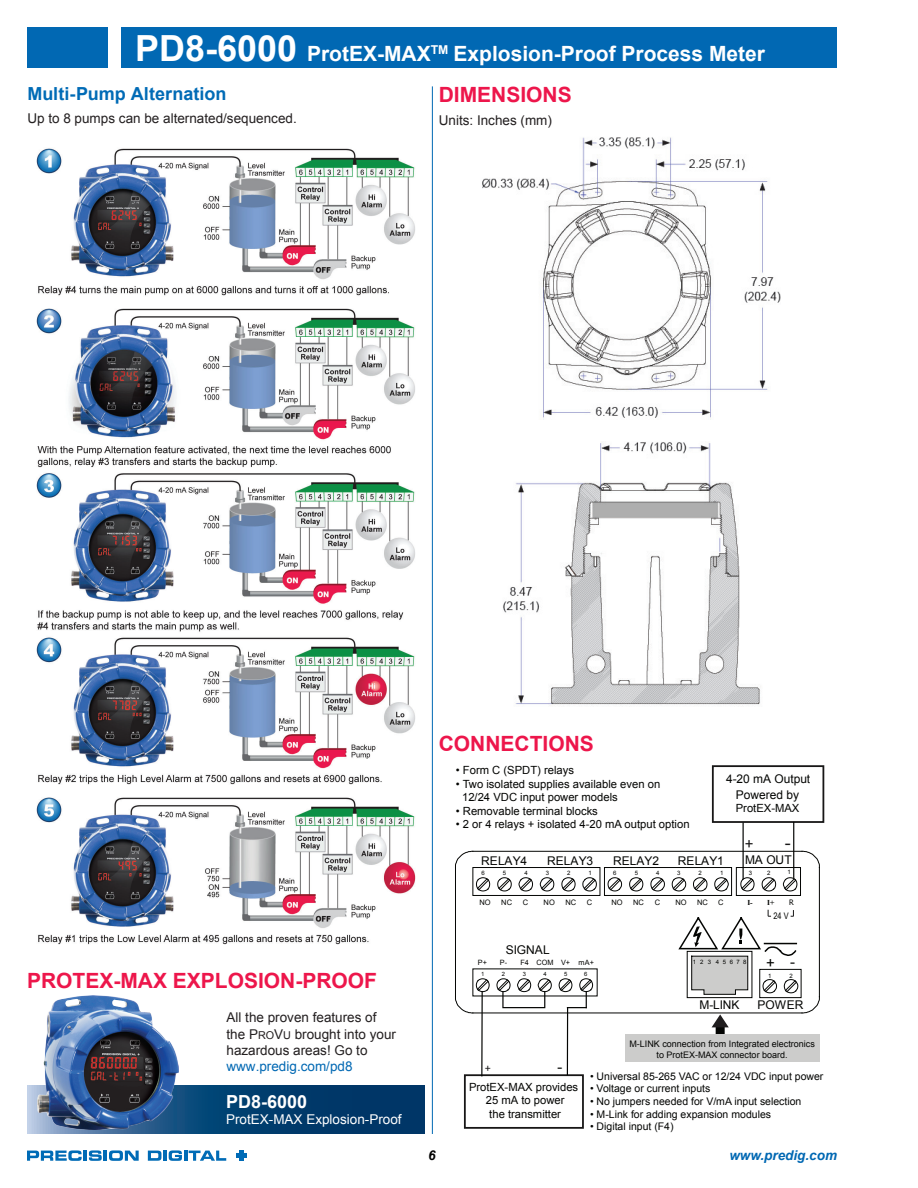
<style>
.page{position:relative;width:918px;height:1188px;background:#fff}
.page>*{position:absolute;margin:0;border:0;box-sizing:border-box;transform-origin:0 0}
.t1{font:700 21px "Arial";color:#fff}
.t2{font:700 21px "Arial";color:#ed164b}
.t3{font:700 18px "Arial";color:#006bb6}
.t4{font:700 18px "Arial";color:#fff}
.t5{font:18px "Arial";color:#181717}
.t6{font:15px "Arial";color:#040503}
.t7{font:15px "Arial";color:#181717}
.t8{font:15px "Tahoma";color:#040503}
.t9{font:13.5px/16.2px "Arial";color:#231f20}
.t10{font:13.5px "Arial";color:#fff}
.t11{font:13.5px "Arial";color:#0168b3}
.t12{font:italic 700 13.5px "Arial";color:#0168b3}
.t13{font:italic 700 13.5px "Arial";color:#000}
.t14{font:12px "Arial";color:#040503}
.t15{font:11.25px/13.5px "Arial";color:#040503}
.t16{font:10.5px "Arial";color:#040503}
.t17{font:10.5px "Arial";color:#181717}
.t18{font:9px/10.8px "Arial";color:#040503;text-align:center}
.t19{font:9px "Arial Narrow";color:#040503}
.t20{font:7.5px "Arial";color:#040503}
.t21{font:700 7.5px "Times New Roman";color:#040503}
.t22{font:7.5px "Tahoma";color:#040503}
.t23{font:7.35px "Arial";color:#040503}
.t24{font:6px "Arial";letter-spacing:.595em;color:#040503}
.t25{font:5.85px "Arial";color:#040503}
.s1{font-size:36px}
.s2{font-size:10.8px}
</style>
<div class="page">
<div style="left:122px;top:27px;width:715px;height:41px;background:#0168b3"></div>
<div style="left:27px;top:27px;width:81px;height:41px;background:#0168b3"></div>
<div style="left:236px;top:1153px;width:11px;height:5px;background:#006bb6"></div>
<svg style="left:27px;top:1150px;width:112px;height:11px"></svg>
<svg style="left:148px;top:1150px;width:78px;height:11px"></svg>
<img style="left:36px;top:148px;width:380px;height:797px">
<hr style="left:432px;top:86px;width:1px;height:1048px;background:#0168b3">
<svg style="left:27px;top:1086px;width:397px;height:48px;background:#0d4574"></svg>
<img style="left:37px;top:995px;width:142px;height:134px">
<hr style="left:473px;top:1013px;width:329px;height:1px;background:#040503">
<hr style="left:819px;top:868px;width:1px;height:129px;background:#040503">
<svg style="left:802px;top:851px;width:18px;height:17px"></svg>
<hr style="left:473px;top:851px;width:329px;height:1px;background:#040503">
<svg style="left:455px;top:851px;width:18px;height:17px"></svg>
<hr style="left:455px;top:868px;width:1px;height:129px;background:#040503">
<div style="left:736px;top:867px;width:65px;height:29px;border:1px solid #040503"></div>
<svg style="left:740px;top:877px;width:15px;height:15px"></svg>
<svg style="left:761px;top:877px;width:37px;height:15px"></svg>
<div style="left:473px;top:867px;width:127px;height:29px;border:1px solid #040503"></div>
<svg style="left:539px;top:877px;width:16px;height:15px"></svg>
<svg style="left:561px;top:877px;width:15px;height:15px"></svg>
<svg style="left:582px;top:877px;width:15px;height:15px"></svg>
<svg style="left:476px;top:877px;width:15px;height:15px"></svg>
<svg style="left:497px;top:877px;width:15px;height:15px"></svg>
<svg style="left:518px;top:877px;width:15px;height:15px"></svg>
<div style="left:604px;top:867px;width:128px;height:29px;border:1px solid #040503"></div>
<svg style="left:671px;top:877px;width:16px;height:15px"></svg>
<svg style="left:693px;top:877px;width:15px;height:15px"></svg>
<svg style="left:714px;top:877px;width:15px;height:15px"></svg>
<svg style="left:607px;top:877px;width:16px;height:15px"></svg>
<svg style="left:629px;top:877px;width:15px;height:15px"></svg>
<svg style="left:650px;top:877px;width:15px;height:15px"></svg>
<div style="left:464px;top:1074px;width:120px;height:55px;border:2px solid #181717"></div>
<div style="left:712px;top:765px;width:112px;height:58px;border:2px solid #181717"></div>
<hr style="left:743px;top:823px;width:1px;height:56px;background:#040503">
<hr style="left:793px;top:822px;width:1px;height:55px;background:#040503">
<hr style="left:481px;top:992px;width:2px;height:84px;background:#040503">
<hr style="left:567px;top:1008px;width:1px;height:67px;background:#040503">
<div style="left:502px;top:991px;width:43px;height:17px;border:1px solid #040503"></div>
<svg style="left:455px;top:978px;width:35px;height:36px"></svg>
<svg style="left:496px;top:978px;width:56px;height:15px"></svg>
<svg style="left:558px;top:978px;width:35px;height:30px"></svg>
<div style="left:716px;top:1024px;width:9px;height:11px;background:#040503"></div>
<svg style="left:677px;top:910px;width:143px;height:117px"></svg>
<div style="left:625px;top:1035px;width:194px;height:27px;background:#cccccb"></div>
<img style="left:503px;top:442px;width:257px;height:263px">
<img style="left:482px;top:137px;width:298px;height:283px">
<h1 class="t1" style="left:135px;top:39px;width:632px"><span class="s1">PD8-6000</span> ProtEX-MAX<sup>TM</sup> Explosion-Proof Process Meter</h1>
<h2 class="t3" style="left:27px;top:82px;width:201px">Multi-Pump Alternation</h2>
<p class="t9" style="left:27px;top:110px;width:271px">Up to 8 pumps can be alternated/sequenced.</p>
<h1 class="t2" style="left:439px;top:81px;width:29px">Dimensions</h1>
<p class="t9" style="left:439px;top:112px;width:115px">Units: Inches (mm)</p>
<h1 class="t2" style="left:439px;top:730px;width:30px">Connections</h1>
<p class="t15" style="left:456px;top:764px;width:120px">• Form C (SPDT) relays</p>
<p class="t15" style="left:462px;top:777px;width:200px;text-indent:-6px">• Two isolated supplies available even on<br>12/24 VDC input power models</p>
<p class="t15" style="left:456px;top:804px;width:144px">• Removable terminal blocks</p>
<p class="t15" style="left:456px;top:818px;width:235px">• 2 or 4 relays + isolated 4-20 mA output option</p>
<p class="t14" style="left:726px;top:771px;width:86px">4-20 mA Output</p>
<p class="t14" style="left:736px;top:787px;width:65px">Powered by</p>
<p class="t15" style="left:736px;top:802px;width:65px">ProtEX-MAX</p>
<h3 class="t7" style="left:745px;top:834px;width:10px">+</h3>
<h2 class="t5" style="left:785px;top:831px;width:7px">-</h2>
<h1 class="t2" style="left:27px;top:966px;width:29px">Prote</h1>
<h1 class="t2" style="left:99px;top:966px;width:102px">X-MAX Explosion</h1>
<h1 class="t2" style="left:295px;top:966px;width:34px">-Proof</h1>
<p class="t9" style="left:226px;top:1010px;width:171px">All the proven features of the P<span class="s2">RO</span>V<span class="s2">U</span> brought into your hazardous areas! Go to</p>
<p class="t11" style="left:226px;top:1057px;width:128px">www.predig.com/pd8</p>
<h2 class="t4" style="left:226px;top:1089px;width:83px">PD8-6000</h2>
<p class="t10" style="left:226px;top:1110px;width:177px">ProtEX-MAX Explosion-Proof</p>
<p class="t14" style="left:481px;top:853px;width:47px">RELAY4</p>
<p class="t14" style="left:547px;top:853px;width:47px">RELAY3</p>
<p class="t24" style="left:482px;top:869px;width:5px">6</p>
<p class="t24" style="left:503px;top:869px;width:5px">5</p>
<p class="t24" style="left:524px;top:869px;width:5px">4</p>
<p class="t24" style="left:546px;top:869px;width:5px">3</p>
<p class="t24" style="left:567px;top:869px;width:5px">2</p>
<p class="t24" style="left:589px;top:869px;width:5px">1</p>
<p class="t14" style="left:613px;top:853px;width:47px">RELAY2</p>
<p class="t14" style="left:678px;top:853px;width:47px">RELAY1</p>
<p class="t24" style="left:613px;top:869px;width:5px">6</p>
<p class="t24" style="left:635px;top:869px;width:5px">5</p>
<p class="t24" style="left:656px;top:869px;width:5px">4</p>
<p class="t24" style="left:677px;top:869px;width:5px">3</p>
<p class="t24" style="left:699px;top:869px;width:5px">2</p>
<p class="t24" style="left:720px;top:869px;width:5px">1</p>
<p class="t14" style="left:745px;top:852px;width:48px">MA OUT</p>
<p class="t24" style="left:749px;top:869px;width:5px">3</p>
<p class="t24" style="left:767px;top:869px;width:5px">2</p>
<p class="t24" style="left:787px;top:868px;width:5px">1</p>
<p class="t20" style="left:479px;top:897px;width:13px">NO</p>
<p class="t20" style="left:501px;top:897px;width:12px">NC</p>
<p class="t20" style="left:523px;top:897px;width:7px">C</p>
<p class="t20" style="left:544px;top:897px;width:13px">NO</p>
<p class="t20" style="left:565px;top:897px;width:12px">NC</p>
<p class="t20" style="left:587px;top:897px;width:7px">C</p>
<p class="t20" style="left:611px;top:897px;width:13px">NO</p>
<p class="t20" style="left:633px;top:897px;width:12px">NC</p>
<p class="t20" style="left:655px;top:897px;width:7px">C</p>
<p class="t20" style="left:676px;top:897px;width:13px">NO</p>
<p class="t20" style="left:697px;top:897px;width:12px">NC</p>
<p class="t20" style="left:718px;top:897px;width:7px">C</p>
<p class="t21" style="left:747px;top:897px;width:7px">I-</p>
<p class="t21" style="left:767px;top:897px;width:9px">I+</p>
<p class="t22" style="left:789px;top:897px;width:6px">R</p>
<p class="t19" style="left:773px;top:909px;width:17px">24 V</p>
<p class="t14" style="left:506px;top:942px;width:45px">SIGNAL</p>
<p class="t23" style="left:520px;top:958px;width:10px">F4</p>
<p class="t23" style="left:478px;top:958px;width:11px">P+</p>
<p class="t23" style="left:500px;top:958px;width:9px">P-</p>
<p class="t23" style="left:537px;top:958px;width:59px">COM V+ mA+</p>
<p class="t25" style="left:481px;top:971px;width:5px">1</p>
<p class="t25" style="left:502px;top:971px;width:5px">2</p>
<p class="t25" style="left:523px;top:971px;width:5px">3</p>
<p class="t25" style="left:543px;top:971px;width:5px">4</p>
<p class="t25" style="left:564px;top:971px;width:5px">5</p>
<p class="t25" style="left:584px;top:971px;width:5px">6</p>
<p class="t24" style="left:693px;top:958px;width:55px">12 3 45678</p>
<h3 class="t6" style="left:766px;top:952px;width:31px">+ -</h3>
<p class="t24" style="left:768px;top:972px;width:5px">1</p>
<p class="t24" style="left:789px;top:972px;width:5px">2</p>
<p class="t14" style="left:699px;top:997px;width:42px">M-LINK</p>
<p class="t14" style="left:757px;top:997px;width:48px">POWER</p>
<p class="t18" style="left:629px;top:1038px;width:187px">M-LINK connection from Integrated electronics to ProtEX-MAX connector board.</p>
<p class="t17" style="left:485px;top:1061px;width:8px">+</p>
<h3 class="t8" style="left:557px;top:1058px;width:7px">-</h3>
<p class="t15" style="left:469px;top:1080px;width:111px;text-align:center">ProtEX-MAX provides<br>25 mA to power<br>the transmitter</p>
<p class="t16" style="left:590px;top:1069px;width:235px">• Universal 85-265 VAC or 12/24 VDC input power</p>
<p class="t16" style="left:590px;top:1082px;width:122px">• Voltage or current inputs</p>
<p class="t16" style="left:590px;top:1094px;width:213px">• No jumpers needed for V/mA input selection</p>
<p class="t16" style="left:590px;top:1107px;width:183px">• M-Link for adding expansion modules</p>
<p class="t16" style="left:590px;top:1120px;width:85px">• Digital input (F4)</p>
<p class="t13" style="left:428px;top:1146px;width:9px">6</p>
<p class="t12" style="left:729px;top:1147px;width:109px">www.predig.com</p>
</div>
